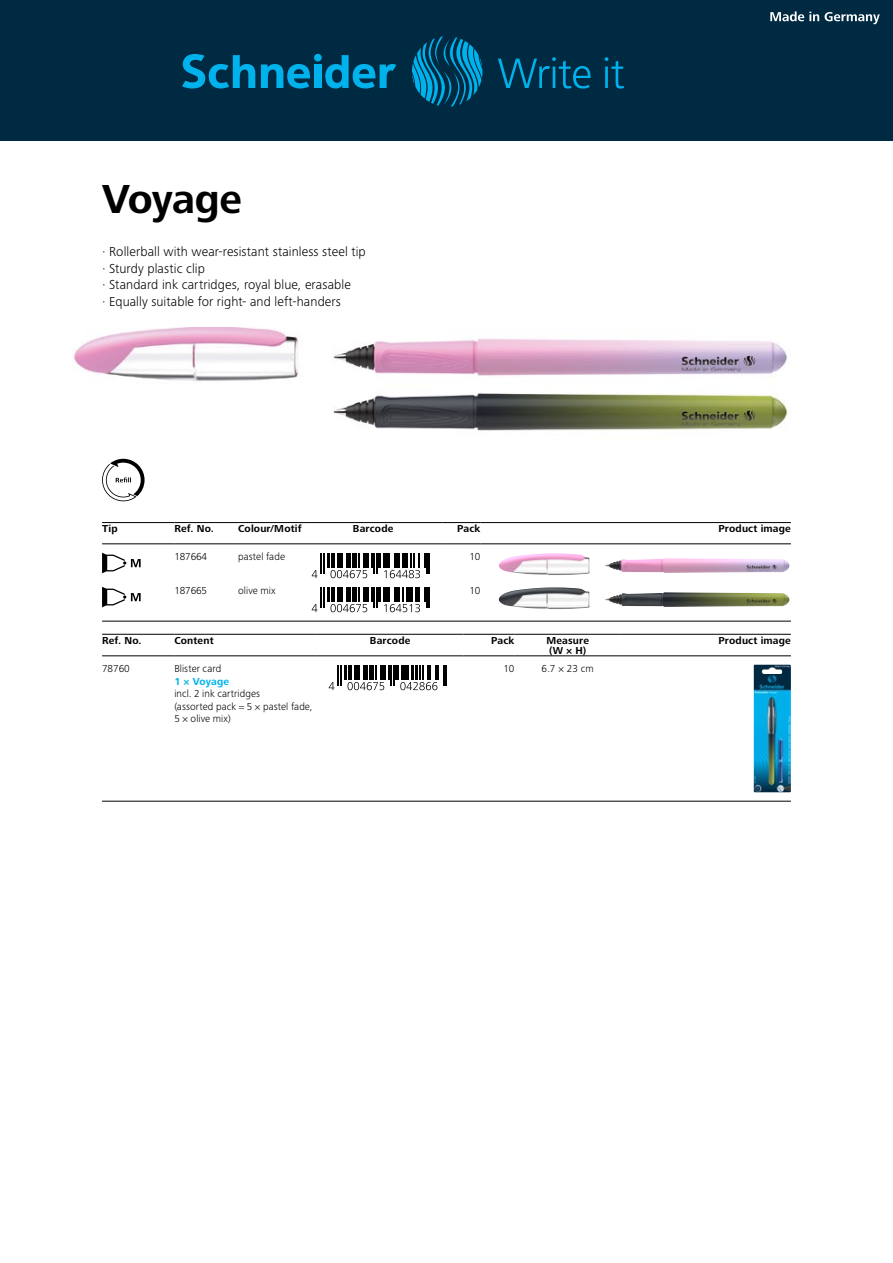
<style>
.page{position:relative;width:893px;height:1263px;background:#fff}
.page>*{position:absolute;margin:0;border:0;box-sizing:border-box;transform-origin:0 0}
.t1{font:700 42px "Frutiger Next LTW1 G";letter-spacing:-.015em;color:#000}
.t2{font:300 13.5px/16.5px "Frutiger Next LTW1 G";letter-spacing:.01em;color:#000}
.t3{font:300 10.5px/12.5px "Frutiger Next LTW1 G";letter-spacing:.005em;color:#000}
.t4{font:700 10.5px/9.8px "Frutiger Next LTW1 G";letter-spacing:.015em;color:#000}
.t5{font:700 10.5px "Frutiger Next LTW1 G";letter-spacing:.01em;color:#00b2eb}
</style>
<div class="page">
<div style="left:0;top:0;width:893px;height:140px;background:#002942"></div>
<svg style="left:770px;top:11px;width:49px;height:10px"></svg>
<svg style="left:825px;top:12px;width:55px;height:12px"></svg>
<svg style="left:182px;top:54px;width:73px;height:34px"></svg>
<div style="left:314px;top:54px;width:8px;height:7px;background:#00b2eb;border-radius:50%"></div>
<div style="left:314px;top:65px;width:7px;height:23px;background:#00b2eb"></div>
<svg style="left:261px;top:64px;width:49px;height:24px"></svg>
<svg style="left:325px;top:55px;width:71px;height:33px"></svg>
<svg style="left:412px;top:36px;width:70px;height:71px"></svg>
<svg style="left:498px;top:57px;width:93px;height:32px"></svg>
<svg style="left:605px;top:57px;width:19px;height:32px"></svg>
<img style="left:73px;top:327px;width:715px;height:104px">
<svg style="left:102px;top:459px;width:43px;height:42px"></svg>
<hr style="left:102px;top:522px;width:72px;height:1px;background:#000">
<hr style="left:102px;top:543px;width:72px;height:1px;background:#000">
<hr style="left:174px;top:522px;width:64px;height:1px;background:#000">
<hr style="left:174px;top:543px;width:64px;height:1px;background:#000">
<hr style="left:238px;top:522px;width:66px;height:1px;background:#000">
<hr style="left:238px;top:543px;width:66px;height:1px;background:#000">
<hr style="left:304px;top:522px;width:138px;height:1px;background:#000">
<hr style="left:304px;top:543px;width:138px;height:1px;background:#000">
<hr style="left:442px;top:522px;width:38px;height:1px;background:#000">
<hr style="left:442px;top:543px;width:38px;height:1px;background:#000">
<hr style="left:480px;top:522px;width:311px;height:1px;background:#000">
<hr style="left:480px;top:543px;width:311px;height:1px;background:#000">
<svg style="left:102px;top:553px;width:39px;height:20px"></svg>
<hr style="left:378px;top:553px;width:3px;height:14px;background:#000">
<svg style="left:312px;top:553px;width:65px;height:25px"></svg>
<svg style="left:383px;top:553px;width:47px;height:25px"></svg>
<img style="left:499px;top:553px;width:291px;height:22px">
<svg style="left:102px;top:587px;width:39px;height:20px"></svg>
<hr style="left:378px;top:587px;width:3px;height:14px;background:#000">
<svg style="left:312px;top:587px;width:65px;height:25px"></svg>
<svg style="left:383px;top:587px;width:47px;height:25px"></svg>
<img style="left:499px;top:587px;width:291px;height:22px">
<hr style="left:102px;top:621px;width:689px;height:1px;background:#000">
<hr style="left:102px;top:634px;width:72px;height:1px;background:#000">
<hr style="left:102px;top:655px;width:72px;height:1px;background:#000">
<hr style="left:174px;top:634px;width:143px;height:1px;background:#000">
<hr style="left:174px;top:655px;width:143px;height:1px;background:#000">
<hr style="left:317px;top:634px;width:146px;height:1px;background:#000">
<hr style="left:317px;top:655px;width:146px;height:1px;background:#000">
<hr style="left:463px;top:634px;width:51px;height:1px;background:#000">
<hr style="left:463px;top:655px;width:51px;height:1px;background:#000">
<hr style="left:514px;top:634px;width:107px;height:1px;background:#000">
<hr style="left:514px;top:655px;width:107px;height:1px;background:#000">
<hr style="left:621px;top:634px;width:170px;height:1px;background:#000">
<hr style="left:621px;top:655px;width:170px;height:1px;background:#000">
<hr style="left:395px;top:665px;width:4px;height:14px;background:#000">
<svg style="left:329px;top:665px;width:65px;height:25px"></svg>
<svg style="left:400px;top:665px;width:47px;height:25px"></svg>
<img style="left:754px;top:665px;width:37px;height:127px">
<hr style="left:102px;top:801px;width:689px;height:1px;background:#000">
<h1 class="t1" style="left:102px;top:175px;width:141px">Voyage</h1>
<p class="t2" style="left:102px;top:244px;width:265px">· Rollerball with wear-resistant stainless steel tip · Sturdy plastic clip<br>· Standard ink cartridges, royal blue, erasable<br>· Equally suitable for right- and left-handers</p>
<p class="t4" style="left:102px;top:524px;width:17px">Tip</p>
<p class="t4" style="left:174px;top:524px;width:41px">Ref. No.</p>
<p class="t4" style="left:238px;top:524px;width:65px">Colour/Motif</p>
<p class="t4" style="left:353px;top:524px;width:42px">Barcode</p>
<p class="t4" style="left:457px;top:524px;width:25px">Pack</p>
<p class="t4" style="left:718px;top:524px;width:74px">Product image</p>
<p class="t3" style="left:174px;top:550px;width:34px">187664</p>
<p class="t3" style="left:238px;top:550px;width:48px">pastel fade</p>
<p class="t3" style="left:469px;top:550px;width:13px">10</p>
<p class="t3" style="left:174px;top:585px;width:34px">187665</p>
<p class="t3" style="left:238px;top:585px;width:39px">olive mix</p>
<p class="t3" style="left:469px;top:585px;width:13px">10</p>
<p class="t4" style="left:102px;top:636px;width:41px">Ref. No.</p>
<p class="t4" style="left:174px;top:636px;width:41px">Content</p>
<p class="t4" style="left:370px;top:636px;width:42px">Barcode</p>
<p class="t4" style="left:491px;top:636px;width:25px">Pack</p>
<p class="t4" style="left:546px;top:636px;width:44px">Measure (W × H)</p>
<p class="t4" style="left:718px;top:636px;width:74px">Product image</p>
<p class="t3" style="left:102px;top:662px;width:29px">78760</p>
<p class="t3" style="left:174px;top:662px;width:48px">Blister card</p>
<p class="t5" style="left:174px;top:675px;width:56px">1 × Voyage</p>
<p class="t3" style="left:174px;top:687px;width:140px">incl. 2 ink cartridges<br>(assorted pack = 5 × pastel fade,<br>5 × olive mix)</p>
<p class="t3" style="left:503px;top:662px;width:13px">10</p>
<p class="t3" style="left:542px;top:662px;width:54px">6.7 × 23 cm</p>
</div>
